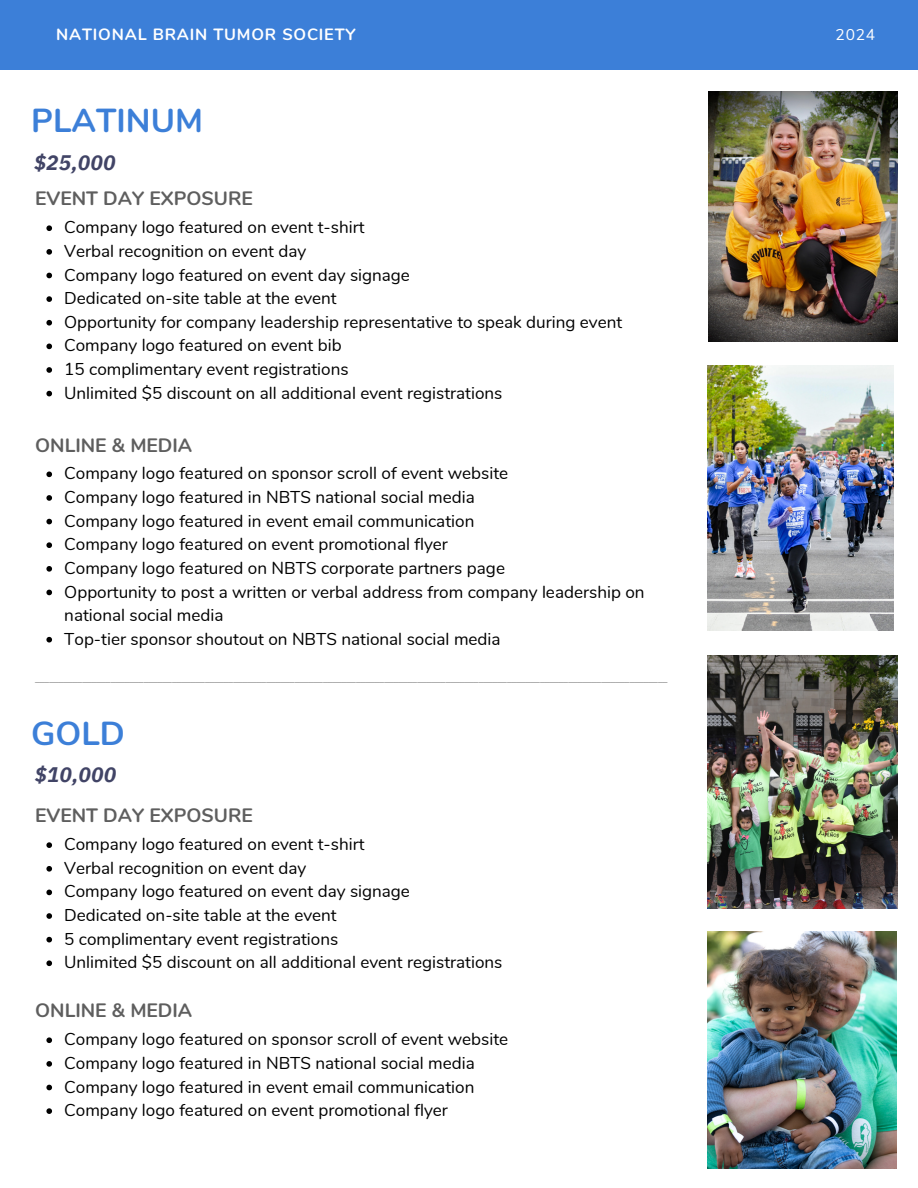
<style>
.page{position:relative;width:918px;height:1188px;background:#fff}
.page>*{position:absolute;margin:0;border:0;box-sizing:border-box;transform-origin:0 0}
.t1{font:700 33.15px "Nunito";color:#3c7fd8}
.t2{font:italic 700 21px "IBM Plex Sans";color:#414466}
.t3{font:700 19.35px "Nunito";color:#5e5e5e}
.t4{font:17.1px/23.7px "Nunito";color:#000}
.t5{font:700 16.35px "Nunito";letter-spacing:.05em;color:#fff}
.t6{font:15.6px "Nunito";color:#fff}
.t7{font:300 11.55px "Open Sans";color:#5e5e5e}
</style>
<div class="page">
<div style="left:0;top:0;width:918px;height:70px;background:#3c7fd8"></div>
<img style="left:708px;top:92px;width:189px;height:250px">
<img style="left:707px;top:656px;width:190px;height:253px">
<img style="left:707px;top:931px;width:189px;height:237px">
<img style="left:707px;top:366px;width:187px;height:264px">
<svg style="left:46px;top:472px;width:6px;height:5px"></svg>
<svg style="left:46px;top:495px;width:6px;height:6px"></svg>
<svg style="left:46px;top:519px;width:6px;height:5px"></svg>
<svg style="left:46px;top:542px;width:6px;height:6px"></svg>
<svg style="left:46px;top:566px;width:6px;height:6px"></svg>
<svg style="left:46px;top:590px;width:6px;height:5px"></svg>
<svg style="left:46px;top:637px;width:6px;height:6px"></svg>
<svg style="left:46px;top:225px;width:6px;height:6px"></svg>
<svg style="left:46px;top:249px;width:6px;height:6px"></svg>
<svg style="left:46px;top:273px;width:6px;height:5px"></svg>
<svg style="left:46px;top:296px;width:6px;height:6px"></svg>
<svg style="left:46px;top:320px;width:6px;height:6px"></svg>
<svg style="left:46px;top:344px;width:6px;height:5px"></svg>
<svg style="left:46px;top:367px;width:6px;height:6px"></svg>
<svg style="left:46px;top:391px;width:6px;height:5px"></svg>
<svg style="left:46px;top:842px;width:6px;height:6px"></svg>
<svg style="left:46px;top:866px;width:6px;height:6px"></svg>
<svg style="left:46px;top:890px;width:6px;height:5px"></svg>
<svg style="left:46px;top:913px;width:6px;height:6px"></svg>
<svg style="left:46px;top:937px;width:6px;height:5px"></svg>
<svg style="left:46px;top:960px;width:6px;height:6px"></svg>
<svg style="left:46px;top:1037px;width:6px;height:6px"></svg>
<svg style="left:46px;top:1061px;width:6px;height:6px"></svg>
<svg style="left:46px;top:1085px;width:6px;height:5px"></svg>
<svg style="left:46px;top:1108px;width:6px;height:6px"></svg>
<p class="t5" style="left:56px;top:24px;width:301px">NATIONAL BRAIN TUMOR SOCIETY</p>
<h4 class="t6" style="left:836px;top:24px;width:41px">2024</h4>
<p class="t1" style="left:31px;top:99px;width:173px">PLATINUM</p>
<p class="t2" style="left:35px;top:148px;width:83px">$25,000</p>
<p class="t3" style="left:35px;top:186px;width:219px">EVENT DAY EXPOSURE</p>
<p class="t4" style="left:64px;top:216px;width:302px">Company logo featured on event t-shirt</p>
<p class="t4" style="left:64px;top:239px;width:244px">Verbal recognition on event day</p>
<p class="t4" style="left:64px;top:263px;width:347px">Company logo featured on event day signage</p>
<p class="t4" style="left:64px;top:287px;width:274px">Dedicated on-site table at the event</p>
<p class="t4" style="left:64px;top:310px;width:559px">Opportunity for company leadership representative to speak during event</p>
<p class="t4" style="left:64px;top:334px;width:279px">Company logo featured on event bib</p>
<h1 class="t4" style="left:64px;top:358px;width:286px">15 complimentary event registrations</h1>
<h3 class="t4" style="left:64px;top:381px;width:440px">Unlimited $5 discount on all additional event registrations</h3>
<p class="t3" style="left:35px;top:432px;width:159px">ONLINE &amp; MEDIA</p>
<h3 class="t4" style="left:64px;top:462px;width:446px">Company logo featured on sponsor scroll of event website</h3>
<h2 class="t4" style="left:64px;top:486px;width:412px">Company logo featured in NBTS national social media</h2>
<p class="t4" style="left:64px;top:509px;width:412px">Company logo featured in event email communication</p>
<p class="t4" style="left:64px;top:533px;width:385px">Company logo featured on event promotional flyer</p>
<p class="t4" style="left:64px;top:556px;width:442px">Company logo featured on NBTS corporate partners page</p>
<p class="t4" style="left:64px;top:580px;width:582px">Opportunity to post a written or verbal address from company leadership on national social media</p>
<p class="t4" style="left:64px;top:627px;width:438px">Top-tier sponsor shoutout on NBTS national social media</p>
<h2 class="t7" style="left:35px;top:668px;width:634px">______________________________________________________________________________________________________________________________________</h2>
<p class="t1" style="left:31px;top:711px;width:95px">GOLD</p>
<p class="t2" style="left:35px;top:761px;width:83px">$10,000</p>
<h2 class="t3" style="left:35px;top:803px;width:219px">EVENT DAY EXPOSURE</h2>
<p class="t4" style="left:64px;top:833px;width:302px">Company logo featured on event t-shirt</p>
<p class="t4" style="left:64px;top:856px;width:244px">Verbal recognition on event day</p>
<p class="t4" style="left:64px;top:880px;width:347px">Company logo featured on event day signage</p>
<p class="t4" style="left:64px;top:904px;width:274px">Dedicated on-site table at the event</p>
<p class="t4" style="left:64px;top:927px;width:276px">5 complimentary event registrations</p>
<p class="t4" style="left:64px;top:951px;width:440px">Unlimited $5 discount on all additional event registrations</p>
<p class="t3" style="left:35px;top:998px;width:159px">ONLINE &amp; MEDIA</p>
<h2 class="t4" style="left:64px;top:1028px;width:446px">Company logo featured on sponsor scroll of event website</h2>
<p class="t4" style="left:64px;top:1051px;width:412px">Company logo featured in NBTS national social media</p>
<p class="t4" style="left:64px;top:1075px;width:412px">Company logo featured in event email communication</p>
<p class="t4" style="left:64px;top:1099px;width:385px">Company logo featured on event promotional flyer</p>
</div>
